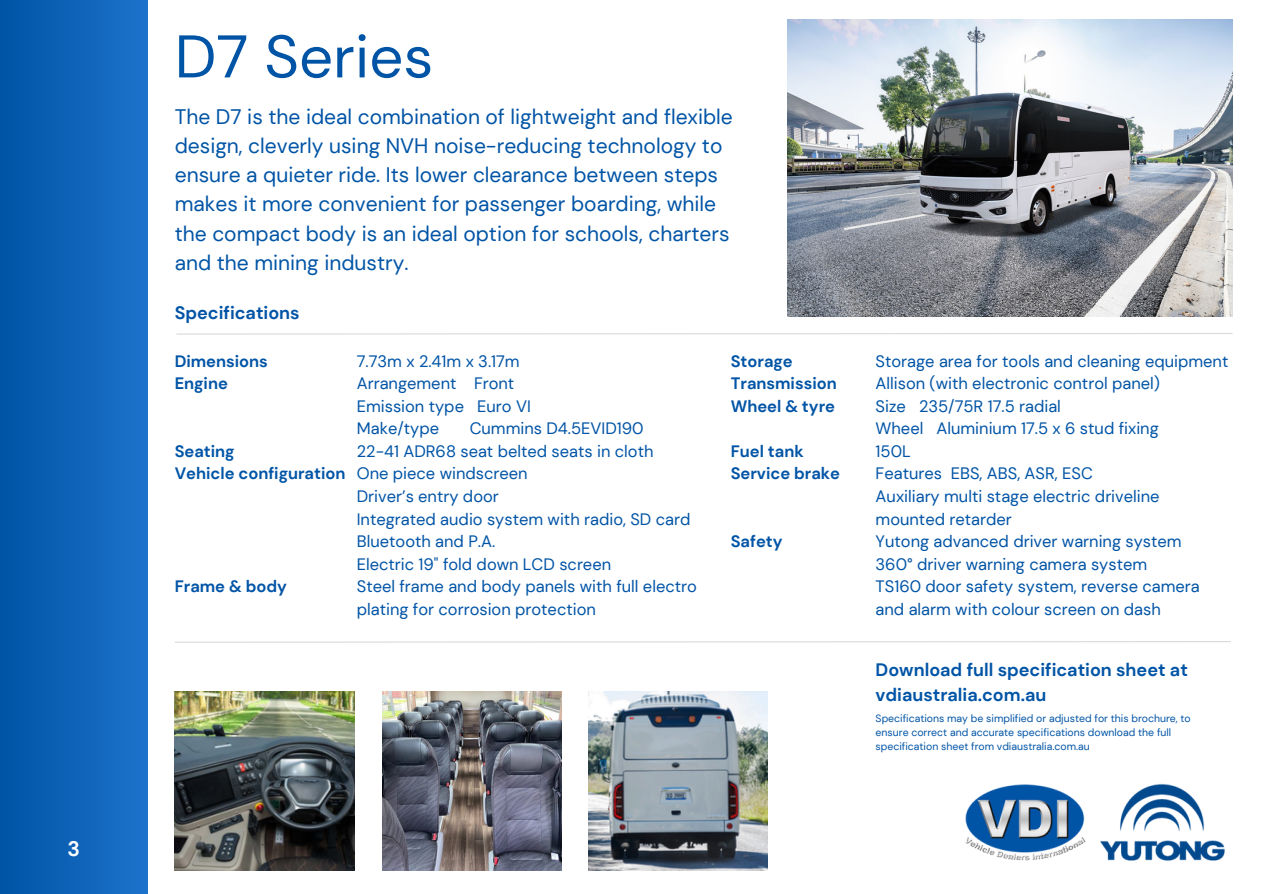
<style>
.page{position:relative;width:1263px;height:894px;background:#fff}
.page>*{position:absolute;margin:0;border:0;box-sizing:border-box;transform-origin:0 0}
.t1{font:60px "DM Sans";color:#0054a6}
.t2{font:21px/29.2px "DM Sans";color:#0054a6}
.t3{font:700 21px "DM Sans";color:#fff}
.t4{font:700 18px/24.8px "DM Sans";color:#0054a6}
.t5{font:16.5px/22.5px "DM Sans";color:#0054a6}
.t6{font:700 16.5px "DM Sans";color:#0054a6}
.t7{font:10.5px/14px "DM Sans";color:#0054a6}
</style>
<div class="page">
<div style="left:0;top:0;width:148px;height:893px;background:linear-gradient(to right,#0054a6,#1d73ca)"></div>
<img style="left:175px;top:691px;width:180px;height:179px">
<img style="left:382px;top:691px;width:179px;height:179px">
<img style="left:589px;top:691px;width:179px;height:179px">
<img style="left:965px;top:784px;width:260px;height:77px">
<svg style="left:176px;top:333px;width:1057px;height:2px"></svg>
<svg style="left:175px;top:641px;width:1056px;height:2px"></svg>
<img style="left:787px;top:19px;width:445px;height:297px">
<p class="t3" style="left:68px;top:835px;width:14px">3</p>
<p class="t1" style="left:175px;top:18px;width:260px">D7 Series</p>
<p class="t2" style="left:175px;top:102px;width:560px">The D7 is the ideal combination of lightweight and flexible design, cleverly using NVH noise-reducing technology to ensure a quieter ride. Its lower clearance between steps makes it more convenient for passenger boarding, while the compact body is an ideal option for schools, charters and the mining industry.</p>
<p class="t4" style="left:175px;top:301px;width:126px">Specifications</p>
<p class="t6" style="left:175px;top:350px;width:95px">Dimensions</p>
<p class="t6" style="left:175px;top:373px;width:55px">Engine</p>
<p class="t5" style="left:357px;top:350px;width:164px">7.73m x 2.41m x 3.17m</p>
<p class="t5" style="left:357px;top:372px;width:159px">Arrangement Front</p>
<p class="t5" style="left:357px;top:395px;width:176px">Emission type Euro VI</p>
<p class="t5" style="left:357px;top:417px;width:84px">Make/type</p>
<p class="t5" style="left:470px;top:417px;width:175px">Cummins D4.5EVID190</p>
<p class="t5" style="left:357px;top:440px;width:298px">22-41 ADR68 seat belted seats in cloth</p>
<p class="t5" style="left:357px;top:462px;width:172px">One piece windscreen</p>
<p class="t5" style="left:357px;top:485px;width:144px">Driver’s entry door</p>
<p class="t5" style="left:357px;top:507px;width:335px">Integrated audio system with radio, SD card<br>Bluetooth and P.A.</p>
<p class="t5" style="left:357px;top:552px;width:256px">Electric 19" fold down LCD screen</p>
<p class="t5" style="left:357px;top:575px;width:342px">Steel frame and body panels with full electro plating for corrosion protection</p>
<p class="t6" style="left:731px;top:350px;width:64px">Storage</p>
<p class="t6" style="left:731px;top:373px;width:108px">Transmission</p>
<p class="t6" style="left:731px;top:395px;width:106px">Wheel &amp; tyre</p>
<p class="t6" style="left:731px;top:440px;width:74px">Fuel tank</p>
<p class="t6" style="left:731px;top:463px;width:111px">Service brake</p>
<p class="t6" style="left:175px;top:440px;width:61px">Seating</p>
<p class="t6" style="left:175px;top:463px;width:172px">Vehicle configuration</p>
<p class="t6" style="left:731px;top:530px;width:53px">Safety</p>
<p class="t6" style="left:175px;top:575px;width:114px">Frame &amp; body</p>
<p class="t5" style="left:876px;top:350px;width:354px">Storage area for tools and cleaning equipment</p>
<p class="t5" style="left:876px;top:372px;width:286px">Allison (with electronic control panel)</p>
<p class="t5" style="left:876px;top:395px;width:187px">Size 235/75R 17.5 radial</p>
<p class="t5" style="left:876px;top:417px;width:285px">Wheel Aluminium 17.5 x 6 stud fixing</p>
<p class="t5" style="left:876px;top:440px;width:37px">150L</p>
<p class="t5" style="left:876px;top:462px;width:219px">Features EBS, ABS, ASR, ESC</p>
<p class="t5" style="left:876px;top:485px;width:285px">Auxiliary multi stage electric driveline mounted retarder</p>
<p class="t5" style="left:876px;top:530px;width:308px">Yutong advanced driver warning system</p>
<p class="t5" style="left:876px;top:552px;width:273px">360° driver warning camera system</p>
<p class="t5" style="left:876px;top:575px;width:326px">TS160 door safety system, reverse camera and alarm with colour screen on dash</p>
<p class="t4" style="left:876px;top:657px;width:314px">Download full specification sheet at vdiaustralia.com.au</p>
<p class="t7" style="left:876px;top:710px;width:317px">Specifications may be simplified or adjusted for this brochure, to ensure correct and accurate specifications download the full specification sheet from vdiaustralia.com.au</p>
</div>
